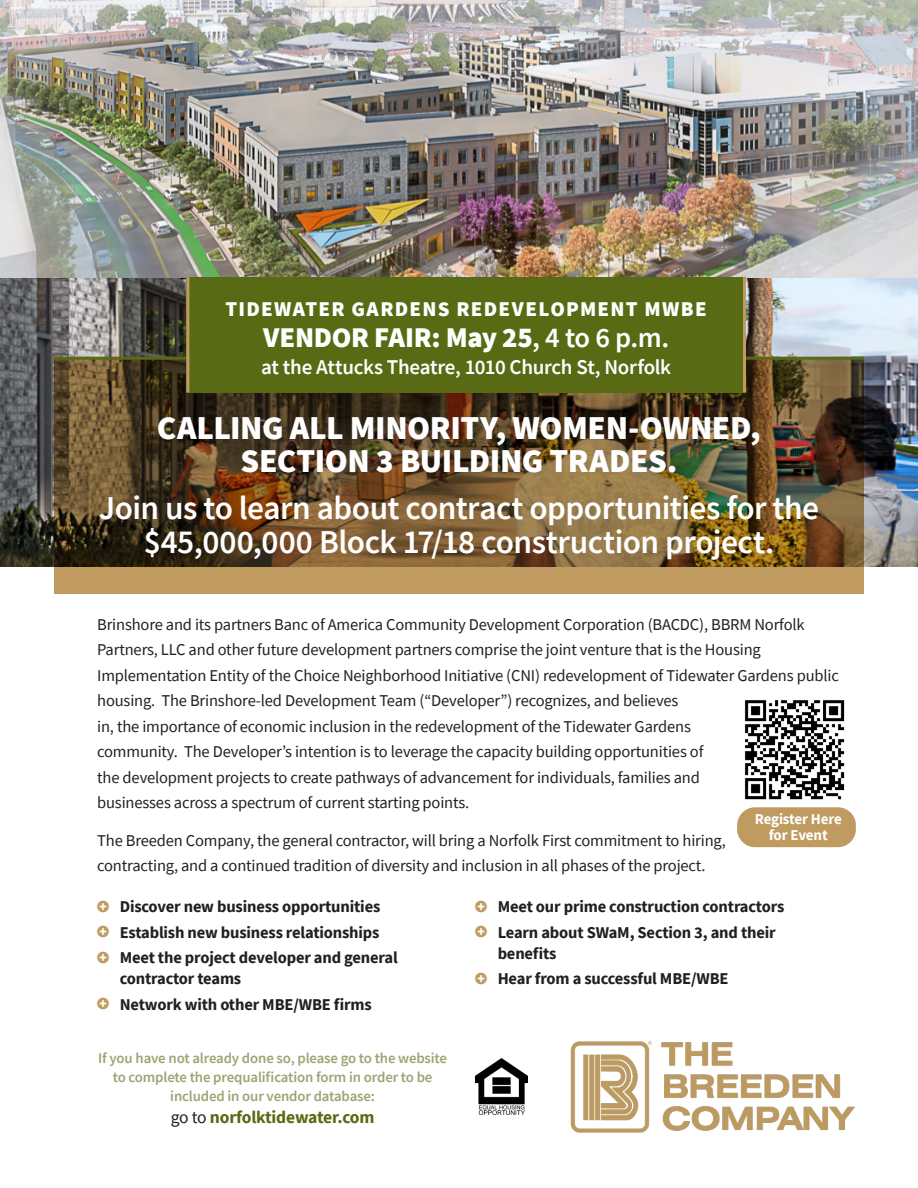
<style>
.page{position:relative;width:918px;height:1188px;background:#fff}
.page>*{position:absolute;margin:0;border:0;box-sizing:border-box;transform-origin:0 0}
.t1{font:600 33.3px/34.5px "Source Sans Pro";letter-spacing:-.015em;color:#fff;text-align:center}
.t2{font:900 33.3px/33.3px "Source Sans Pro";letter-spacing:-.01em;color:#fff;text-align:center}
.t3{font:900 28.5px "Source Sans Pro";letter-spacing:-.01em;color:#fff}
.t4{font:600 21px "Source Sans Pro";letter-spacing:-.015em;color:#fff}
.t5{font:900 21px "Source Sans Pro";letter-spacing:.06em;color:#fff}
.t6{font:700 17.55px "Source Sans Pro";letter-spacing:-.01em;color:#586b14}
.t7{font:16.5px/25.5px "Source Sans Pro";letter-spacing:-.01em;color:#231f20}
.t8{font:700 16.5px/21px "Source Sans Pro";letter-spacing:-.01em;color:#231f20}
.bulleted_list{font:700 15px "Source Sans Pro";letter-spacing:-.015em;color:#fff}
.t9{font:600 14.85px/18.9px "Source Sans Pro";letter-spacing:-.01em;color:#9ba672;text-align:center}
.s1{font-weight:600}
.s2{font-weight:400;color:#231f20}
</style>
<div class="page">
<img style="left:0;top:0;width:918px;height:567px">
<img style="left:54px;top:360px;width:810px;height:234px">
<hr style="left:54px;top:357px;width:810px;height:3px;background:#586b14">
<div style="left:186px;top:277px;width:560px;height:115px;background:#586b14"></div>
<hr style="left:186px;top:277px;width:3px;height:115px;background:#bf9b5f">
<hr style="left:743px;top:277px;width:3px;height:115px;background:#bf9b5f">
<div style="left:737px;top:807px;width:119px;height:40px;background:#bf9b5f;border-radius:18px"></div>
<img style="left:744px;top:700px;width:101px;height:100px">
<img style="left:570px;top:1041px;width:285px;height:92px">
<img style="left:475px;top:1059px;width:53px;height:56px">
<p class="t5" style="left:226px;top:294px;width:483px">TIDEWATER GARDENS REDEVELOPMENT MWBE</p>
<p class="t3" style="left:263px;top:318px;width:408px">VENDOR FAIR: May 25<span class="s1">, 4 to 6 p.m.</span></p>
<p class="t4" style="left:261px;top:353px;width:412px">at the Attucks Theatre, 1010 Church St, Norfolk</p>
<p class="t2" style="left:157px;top:410px;width:606px">CALLING ALL MINORITY, WOMEN-OWNED,<br>SECTION 3 BUILDING TRADES.</p>
<p class="t1" style="left:99px;top:490px;width:722px">Join us to learn about contract opportunities for the $45,000,000 Block 17/18 construction project.</p>
<p class="t7" style="left:97px;top:611px;width:743px">Brinshore and its partners Banc of America Community Development Corporation (BACDC), BBRM Norfolk Partners, LLC and other future development partners comprise the joint venture that is the Housing Implementation Entity of the Choice Neighborhood Initiative (CNI) redevelopment of Tidewater Gardens public housing. The Brinshore-led Development Team (“Developer”) recognizes, and believes<br>in, the importance of economic inclusion in the redevelopment of the Tidewater Gardens<br>community. The Developer’s intention is to leverage the capacity building opportunities of<br>the development projects to create pathways of advancement for individuals, families and<br>businesses across a spectrum of current starting points.</p>
<p class="t7" style="left:97px;top:827px;width:630px">The Breeden Company, the general contractor, will bring a Norfolk First commitment to hiring, contracting, and a continued tradition of diversity and inclusion in all phases of the project.</p>
<p class="bulleted_list" style="left:755px;top:809px;width:89px">Register Here</p>
<p class="bulleted_list" style="left:769px;top:825px;width:60px">for Event</p>
<p class="t8" style="left:120px;top:896px;width:262px">Discover new business opportunities</p>
<p class="t8" style="left:120px;top:921px;width:261px">Establish new business relationships</p>
<p class="t8" style="left:120px;top:947px;width:280px">Meet the project developer and general contractor teams</p>
<p class="t8" style="left:120px;top:993px;width:254px">Network with other MBE/WBE firms</p>
<p class="t9" style="left:98px;top:1048px;width:351px">If you have not already done so, please go to the website to complete the prequalification form in order to be included in our vendor database:</p>
<p class="t6" style="left:171px;top:1106px;width:205px"><span class="s2">go to</span> norfolktidewater.com</p>
<p class="t8" style="left:498px;top:896px;width:288px">Meet our prime construction contractors</p>
<p class="t8" style="left:498px;top:921px;width:280px">Learn about SWaM, Section 3, and their benefits</p>
<p class="t8" style="left:498px;top:968px;width:232px">Hear from a successful MBE/WBE</p>
</div>
